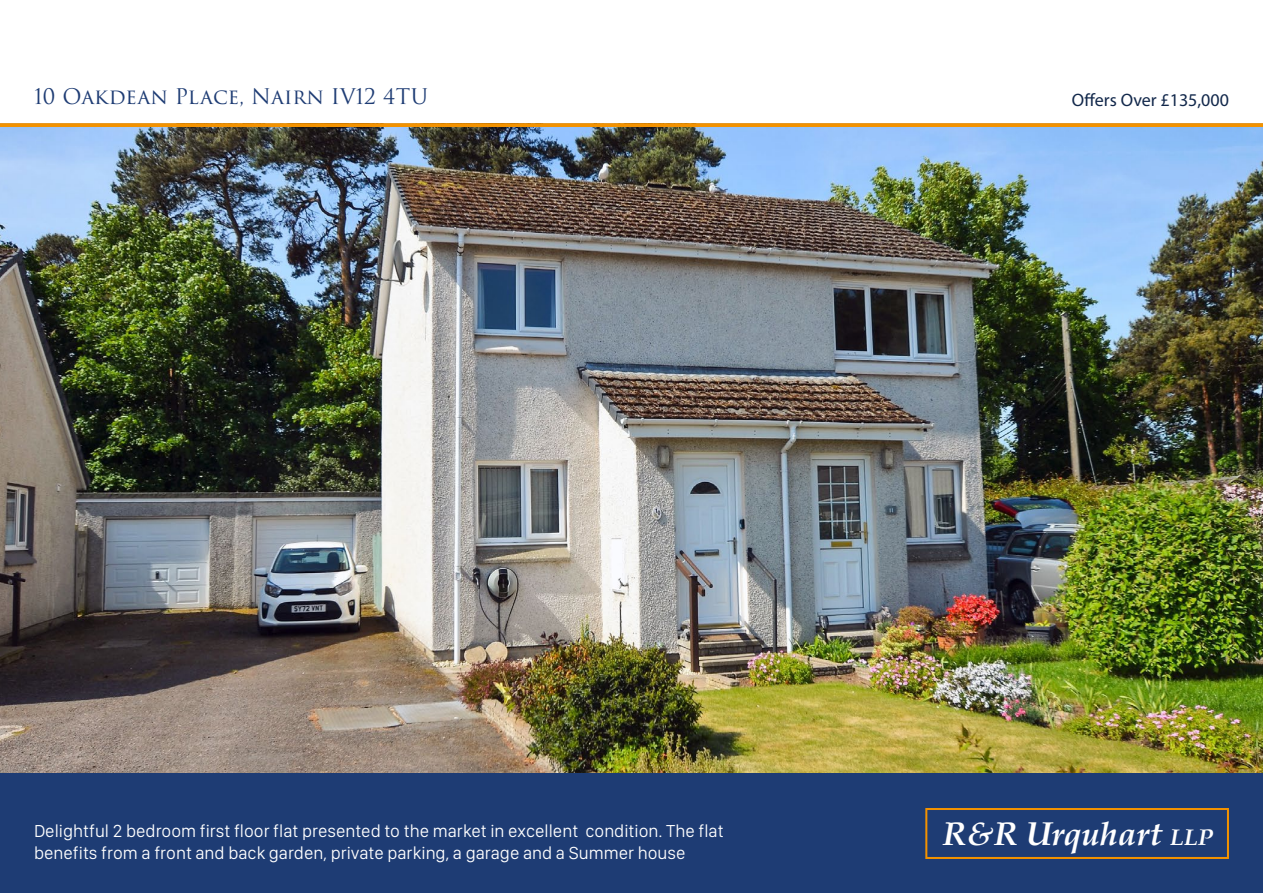
<style>
.page{position:relative;width:1263px;height:893px;background:#fff}
.page>*{position:absolute;margin:0;border:0;box-sizing:border-box;transform-origin:0 0}
.t1{font:italic 700 33px "Palatino";color:#fff}
.Address{font:21px "Trajan Pro 3";color:#1e3c74}
.Front_Page_Summary{font:300 18px/21.6px "SF Compact Display";color:#fff}
.Price{font:18px "Myriad Pro";color:#12284b}
.s1{font-size:22.95px}
</style>
<div class="page">
<img style="left:0;top:127px;width:1263px;height:647px">
<hr style="left:0;top:124px;width:1263px;height:3px;background:#f39200">
<div style="left:0;top:774px;width:1263px;height:119px;background:#1e3c74"></div>
<div style="left:925px;top:808px;width:304px;height:51px;border:2px solid #f39200"></div>
<p class="Address" style="left:34px;top:82px;width:396px">10 Oakdean Place, Nairn IV12 4TU</p>
<p class="Price" style="left:1072px;top:89px;width:159px">Offers Over £135,000</p>
<p class="Front_Page_Summary" style="left:34px;top:820px;width:691px">Delightful 2 bedroom first floor flat presented to the market in excellent condition. The flat benefits from a front and back garden, private parking, a garage and a Summer house</p>
<p class="t1" style="left:942px;top:806px;width:272px">R&amp;R Urquhart <span class="s1">LLP</span></p>
</div>
